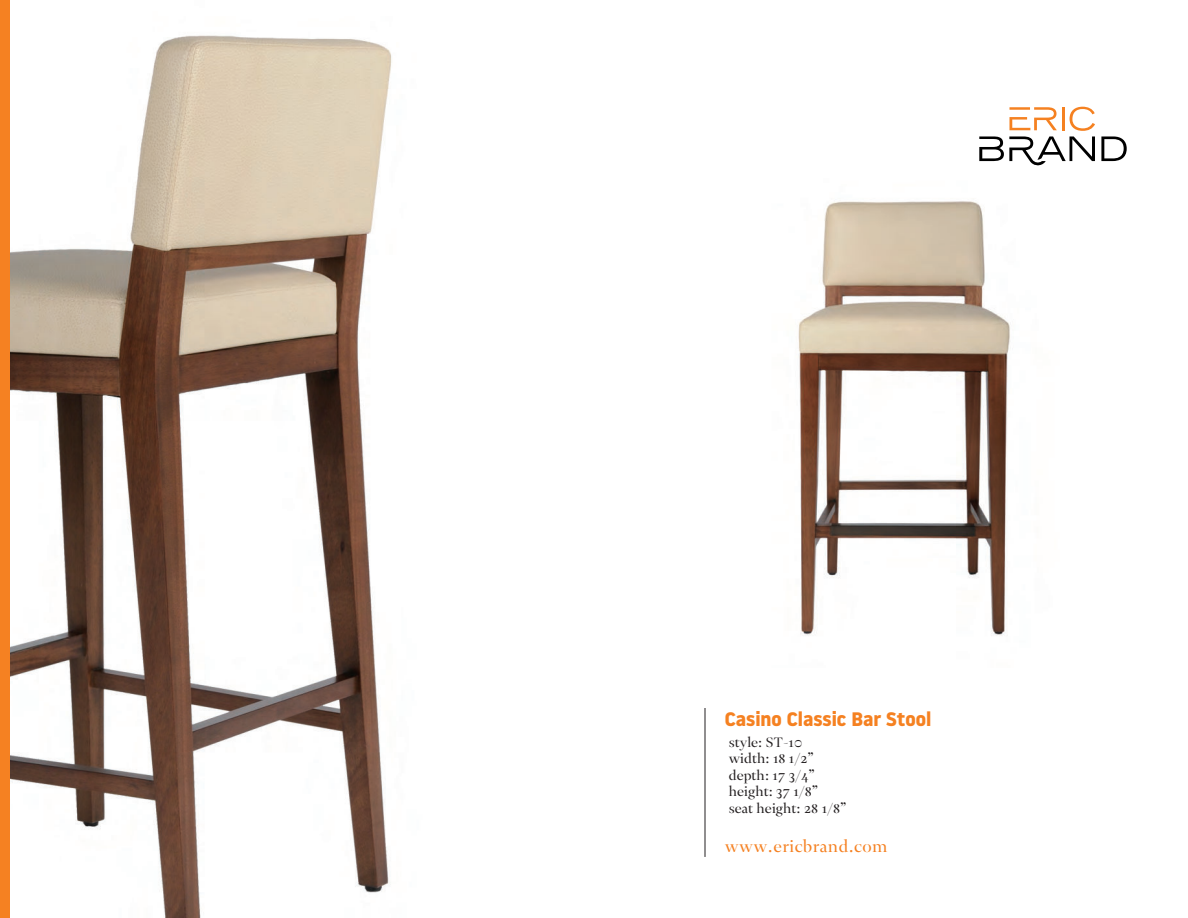
<style>
.page{position:relative;width:1188px;height:918px;background:#fff}
.page>*{position:absolute;margin:0;border:0;box-sizing:border-box;transform-origin:0 0}
.t1{font:700 19.5px "Noway";color:#f58121}
.t2{font:16.5px "Novela Display";letter-spacing:.025em;color:#f58122}
.t3{font:13.5px/16.5px "Novela Display";color:#231f20}
</style>
<div class="page">
<img style="left:9px;top:0;width:696px;height:918px">
<img style="left:479px;top:147px;width:634px;height:521px">
<svg style="left:979px;top:107px;width:116px;height:60px"></svg>
<svg style="left:1101px;top:136px;width:26px;height:25px"></svg>
<hr style="left:705px;top:708px;width:1px;height:149px;background:#231f20">
<div style="left:0;top:0;width:9px;height:918px;background:#f58122"></div>
<h1 class="t1" style="left:725px;top:708px;width:208px">Casino Classic Bar Stool</h1>
<p class="t3" style="left:729px;top:735px;width:119px">style: ST-10 width: 18 1/2” depth: 17 3/4” height: 37 1/8”<br>seat height: 28 1/8”</p>
<p class="t2" style="left:725px;top:839px;width:164px">www.ericbrand.com</p>
</div>
